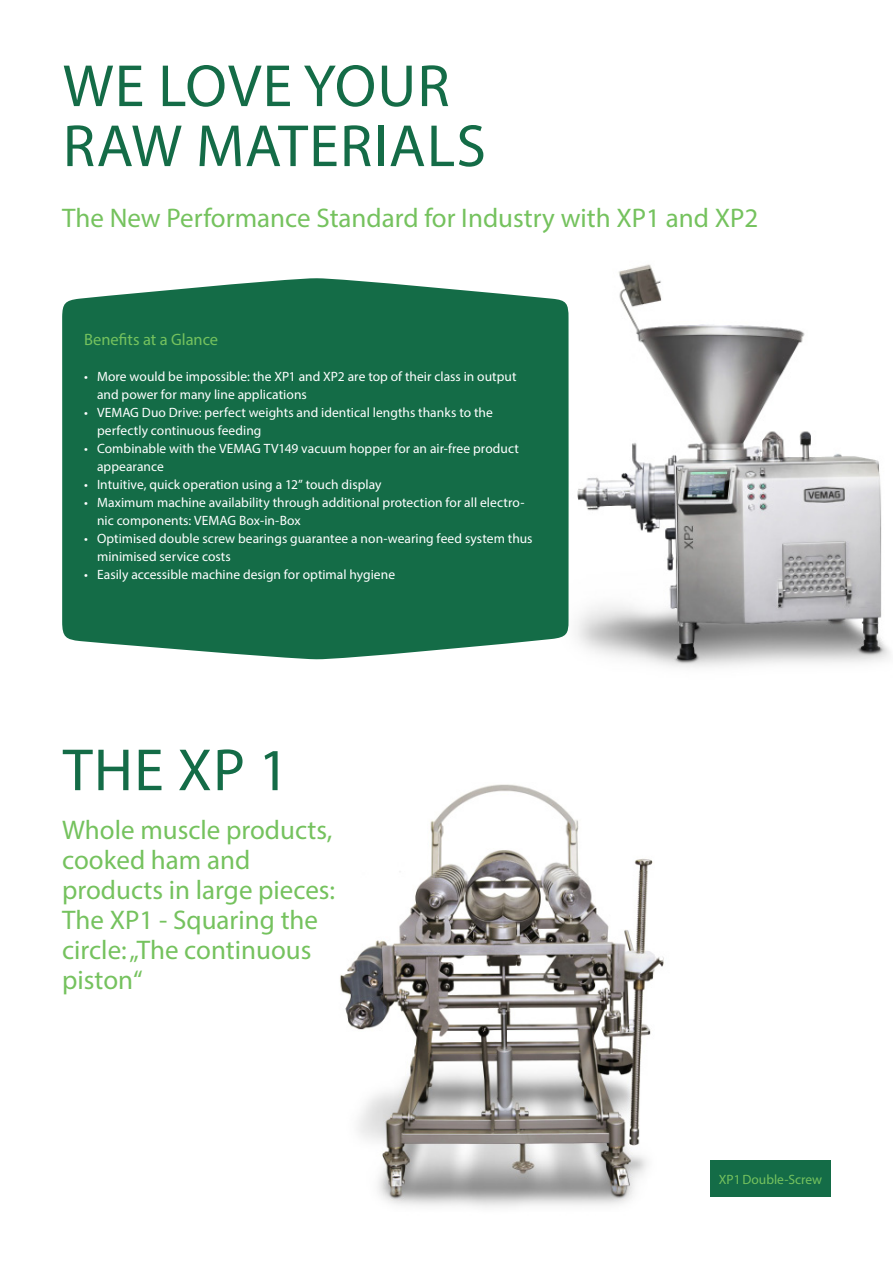
<style>
.page{position:relative;width:893px;height:1263px;background:#fff}
.page>*{position:absolute;margin:0;border:0;box-sizing:border-box;transform-origin:0 0}
.Headline{font:60px/60px "Myriad Pro";letter-spacing:.02em;color:#146c47}
.Subline{font:27px/30px "Myriad Pro";color:#75c25e}
.t1{font:16.5px "Myriad Pro";color:#75c25e}
.t2{font:13.5px/18px "Myriad Pro";letter-spacing:.005em;color:#fff}
.t3{font:13.5px "Myriad Pro";color:#75c25e}
</style>
<div class="page">
<img style="left:340px;top:784px;width:491px;height:424px">
<img style="left:577px;top:264px;width:313px;height:404px">
<div style="left:62px;top:278px;width:507px;height:381px;background:#146c47"></div>
<div style="left:710px;top:1160px;width:121px;height:36px;background:#146c47"></div>
<p class="Headline" style="left:63px;top:55px;width:425px">WE LOVE YOUR<br>RAW MATERIALS</p>
<p class="Subline" style="left:62px;top:202px;width:698px">The New Performance Standard for Industry with XP1 and XP2</p>
<p class="t1" style="left:84px;top:329px;width:135px">Benefits at a Glance</p>
<p class="t2" style="left:97px;top:367px;width:421px;text-indent:-13px">• More would be impossible: the XP1 and XP2 are top of their class in output and power for many line applications</p>
<p class="t2" style="left:97px;top:403px;width:397px;text-indent:-13px">• VEMAG Duo Drive: perfect weights and identical lengths thanks to the perfectly continuous feeding</p>
<p class="t2" style="left:97px;top:439px;width:423px;text-indent:-13px">• Combinable with the VEMAG TV149 vacuum hopper for an air-free product appearance</p>
<p class="t2" style="left:84px;top:475px;width:299px">• Intuitive, quick operation using a 12” touch display</p>
<p class="t2" style="left:97px;top:493px;width:429px;text-indent:-13px">• Maximum machine availability through additional protection for all electro&shy;nic components: VEMAG Box-in-Box</p>
<p class="t2" style="left:97px;top:529px;width:437px;text-indent:-13px">• Optimised double screw bearings guarantee a non-wearing feed system thus minimised service costs</p>
<p class="t2" style="left:84px;top:565px;width:312px">• Easily accessible machine design for optimal hygiene</p>
<p class="Headline" style="left:63px;top:739px;width:228px">THE XP 1</p>
<p class="Subline" style="left:62px;top:814px;width:272px">Whole muscle products, cooked ham and</p>
<p class="Subline" style="left:62px;top:874px;width:274px">products in large pieces:<br>The XP1 - Squaring the circle: „The continuous piston“</p>
<p class="t3" style="left:719px;top:1171px;width:105px">XP1 Double-Screw</p>
</div>
